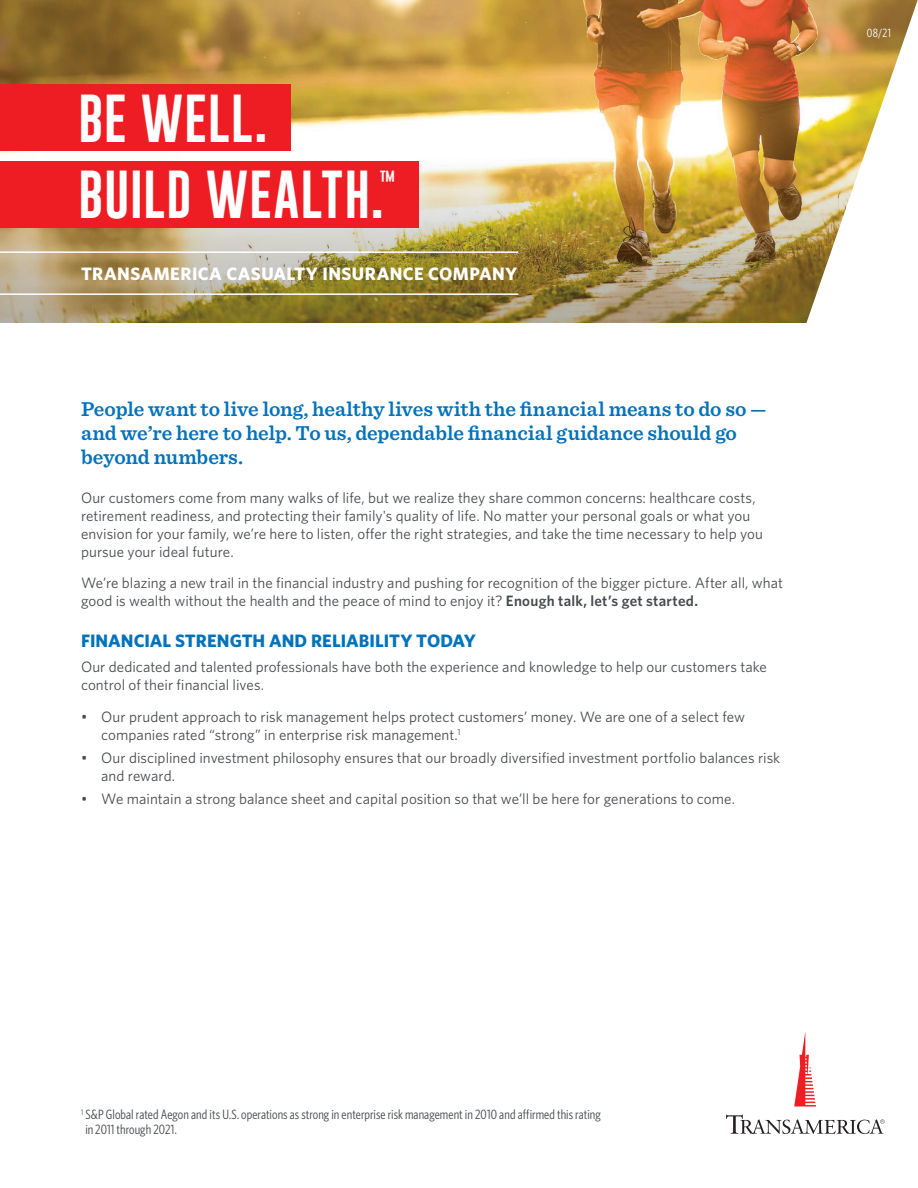
<style>
.page{position:relative;width:918px;height:1188px;background:#fff}
.page>*{position:absolute;margin:0;border:0;box-sizing:border-box;transform-origin:0 0}
.t1{font:49.5px/76.3px "Gobold";letter-spacing:.02em;color:#fff}
.t2{font:28.8px "Gobold";color:#fff}
.t3{font:600 21px/24px "Sentinel";letter-spacing:-.005em;color:#0072bc}
.t4{font:700 18px "Whitney";letter-spacing:.025em;color:#fff}
.t5{font:700 18px "Whitney";color:#0072bc}
.t6{font:15px/18px "Whitney";letter-spacing:.005em;color:#474a4e}
.t7{font:13.5px/15px "Whitney Condensed";letter-spacing:.005em;color:#474a4e}
.t8{font:12px "Whitney Condensed";color:#fff}
.s1{font-weight:600}
</style>
<div class="page">
<img style="left:0;top:0;width:802px;height:145px">
<img style="left:0;top:145px;width:802px;height:178px">
<hr style="left:0;top:251px;width:518px;height:2px;background:#fff">
<hr style="left:0;top:293px;width:518px;height:2px;background:#fff">
<svg style="left:802px;top:0;width:116px;height:323px"></svg>
<div style="left:0;top:85px;width:291px;height:66px;background:#ee1d23"></div>
<div style="left:0;top:161px;width:418px;height:66px;background:#ee1d23"></div>
<svg style="left:726px;top:1115px;width:159px;height:19px"></svg>
<svg style="left:794px;top:1032px;width:22px;height:75px"></svg>
<h1 class="t1" style="left:78px;top:80px;width:308px">BE WELL.<br>BUILD WEALTH.</h1>
<h2 class="t2" style="left:379px;top:163px;width:17px">™</h2>
<p class="t4" style="left:81px;top:262px;width:438px">TRANSAMERICA CASUALTY INSURANCE COMPANY</p>
<h3 class="t3" style="left:81px;top:396px;width:687px">People want to live long, healthy lives with the financial means to do so — and we’re here to help. To us, dependable financial guidance should go beyond numbers.</h3>
<p class="t6" style="left:81px;top:488px;width:683px">Our customers come from many walks of life, but we realize they share common concerns: healthcare costs, retirement readiness, and protecting their family's quality of life. No matter your personal goals or what you envision for your family, we’re here to listen, offer the right strategies, and take the time necessary to help you pursue your ideal future.</p>
<p class="t6" style="left:81px;top:574px;width:704px">We’re blazing a new trail in the financial industry and pushing for recognition of the bigger picture. After all, what good is wealth without the health and the peace of mind to enjoy it? <span class="s1">Enough talk, let’s get started.</span></p>
<p class="t5" style="left:81px;top:629px;width:396px">FINANCIAL STRENGTH AND RELIABILITY TODAY</p>
<p class="t6" style="left:81px;top:658px;width:687px">Our dedicated and talented professionals have both the experience and knowledge to help our customers take control of their financial lives.</p>
<p class="t6" style="left:101px;top:707px;width:645px;text-indent:-20px">• Our prudent approach to risk management helps protect customers’ money. We are one of a select few companies rated “strong” in enterprise risk management.<sup>1</sup></p>
<p class="t6" style="left:101px;top:748px;width:681px;text-indent:-20px">• Our disciplined investment philosophy ensures that our broadly diversified investment portfolio balances risk and reward.</p>
<p class="t6" style="left:81px;top:790px;width:656px">• We maintain a strong balance sheet and capital position so that we’ll be here for generations to come.</p>
<p class="t8" style="left:867px;top:25px;width:26px">08/21</p>
<p class="t7" style="left:85px;top:1106px;width:517px;text-indent:-4px"><sup>1</sup> S&amp;P Global rated Aegon and its U.S. operations as strong in enterprise risk management in 2010 and affirmed this rating in 2011 through 2021.</p>
</div>
